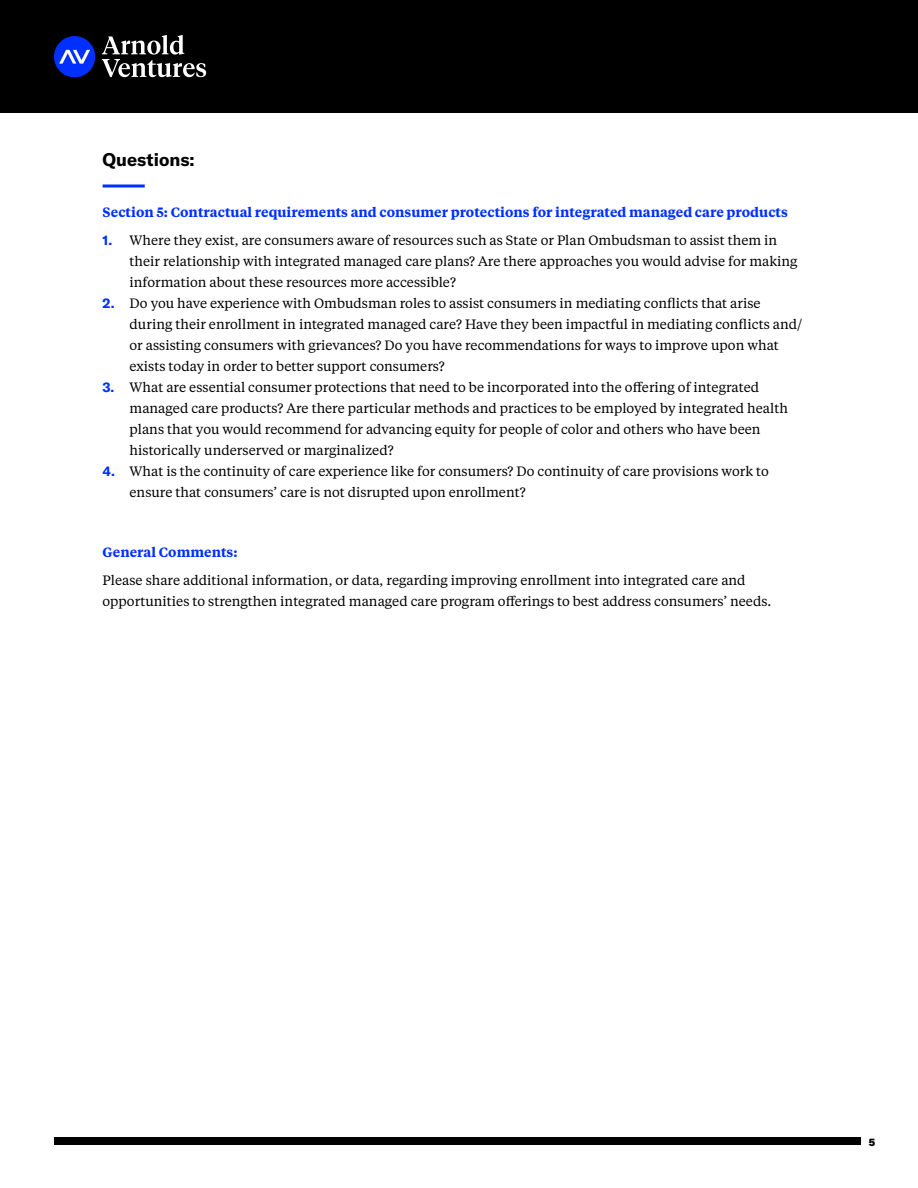
<style>
.page{position:relative;width:918px;height:1188px;background:#fff}
.page>*{position:absolute;margin:0;border:0;box-sizing:border-box;transform-origin:0 0}
.t1{font:700 18px "GT America";color:#000}
.t2{font:13.5px/21px "Tiempos Text";color:#000}
.t3{font:600 13.5px "Tiempos Text";color:#0030ff}
.t4{font:900 10.5px "GT America";color:#000}
.s1{font-family:"GT America";font-weight:700;color:#0030ff}
</style>
<div class="page">
<hr style="left:103px;top:184px;width:42px;height:3px;background:#0030ff">
<div style="left:0;top:0;width:918px;height:112px;background:#000"></div>
<div style="left:54px;top:36px;width:41px;height:41px;background:#0030ff;border-radius:50%"></div>
<svg style="left:59px;top:50px;width:31px;height:14px"></svg>
<svg style="left:102px;top:35px;width:104px;height:42px"></svg>
<div style="left:54px;top:1137px;width:807px;height:8px;background:#000"></div>
<h1 class="t1" style="left:103px;top:149px;width:94px">Questions:</h1>
<p class="t3" style="left:103px;top:203px;width:687px">Section 5: Contractual requirements and consumer protections for integrated managed care products</p>
<p class="t2" style="left:130px;top:229px;width:669px;text-indent:-27px"><span class="s1">1.</span> Where they exist, are consumers aware of resources such as State or Plan Ombudsman to assist them in their relationship with integrated managed care plans? Are there approaches you would advise for making information about these resources more accessible?</p>
<p class="t2" style="left:130px;top:292px;width:674px;text-indent:-27px"><span class="s1">2.</span> Do you have experience with Ombudsman roles to assist consumers in mediating conflicts that arise during their enrollment in integrated managed care? Have they been impactful in mediating conflicts and/ or assisting consumers with grievances? Do you have recommendations for ways to improve upon what exists today in order to better support consumers?</p>
<p class="t2" style="left:130px;top:376px;width:660px;text-indent:-27px"><span class="s1">3.</span> What are essential consumer protections that need to be incorporated into the offering of integrated managed care products? Are there particular methods and practices to be employed by integrated health plans that you would recommend for advancing equity for people of color and others who have been historically underserved or marginalized?</p>
<p class="t2" style="left:130px;top:460px;width:641px;text-indent:-27px"><span class="s1">4.</span> What is the continuity of care experience like for consumers? Do continuity of care provisions work to ensure that consumers’ care is not disrupted upon enrollment?</p>
<p class="t3" style="left:103px;top:543px;width:136px">General Comments:</p>
<p class="t2" style="left:103px;top:569px;width:670px">Please share additional information, or data, regarding improving enrollment into integrated care and opportunities to strengthen integrated managed care program offerings to best address consumers’ needs.</p>
<p class="t4" style="left:869px;top:1135px;width:8px">5</p>
</div>
